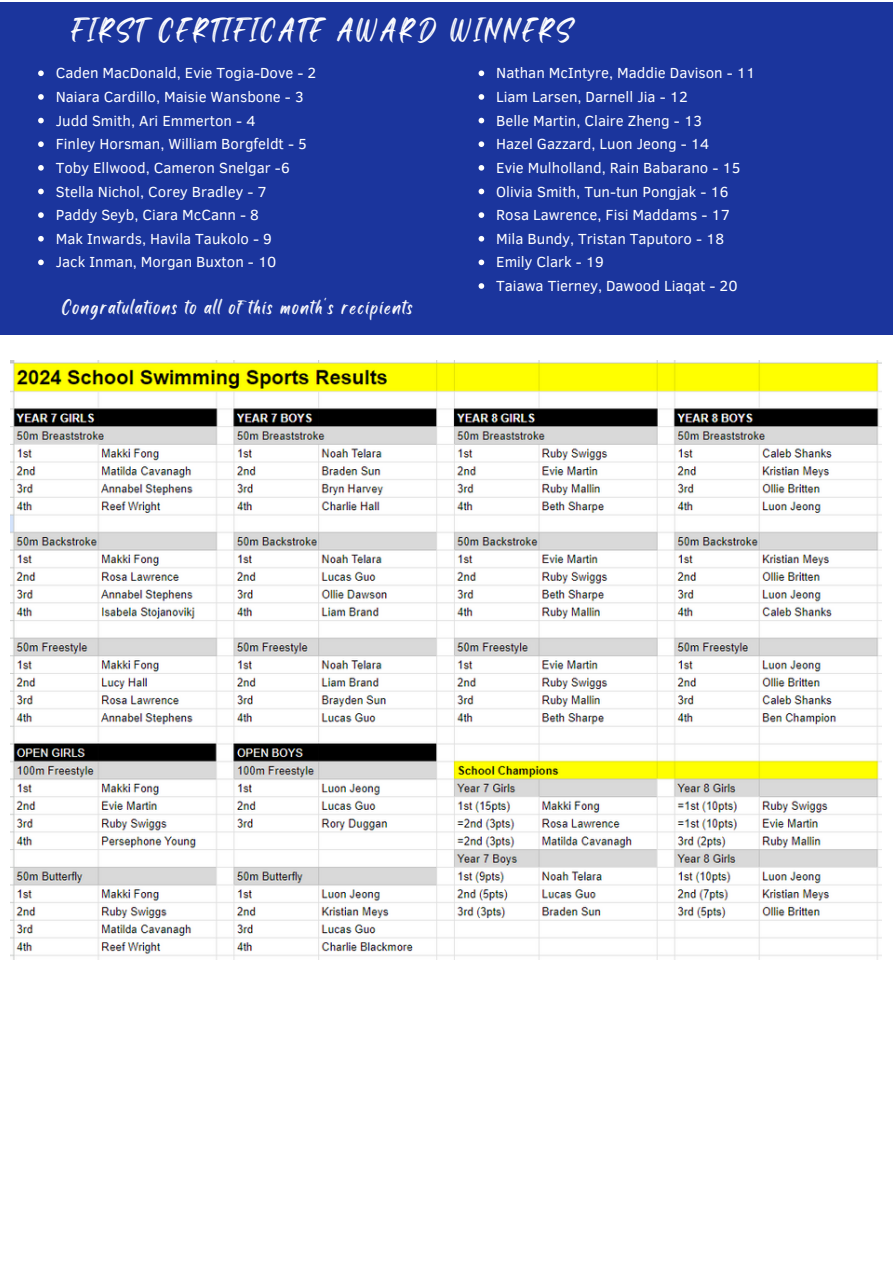
<style>
.page{position:relative;width:893px;height:1264px;background:#fff}
.page>*{position:absolute;margin:0;border:0;box-sizing:border-box;transform-origin:0 0}
.t1{font:29.1px "Black Bones";letter-spacing:.145em;color:#fff}
.t2{font:18.75px "Black Bones";letter-spacing:.09em;color:#fff}
.t3{font:15px "Clear Sans";color:#fff}
</style>
<div class="page">
<div style="left:0;top:2px;width:892px;height:332px;background:#1b359d"></div>
<img style="left:10px;top:361px;width:871px;height:598px">
<svg style="left:38px;top:70px;width:6px;height:6px"></svg>
<svg style="left:38px;top:94px;width:6px;height:6px"></svg>
<svg style="left:38px;top:118px;width:6px;height:5px"></svg>
<svg style="left:38px;top:141px;width:6px;height:6px"></svg>
<svg style="left:38px;top:165px;width:6px;height:6px"></svg>
<svg style="left:38px;top:189px;width:6px;height:5px"></svg>
<svg style="left:38px;top:212px;width:6px;height:6px"></svg>
<svg style="left:38px;top:236px;width:6px;height:5px"></svg>
<svg style="left:38px;top:259px;width:6px;height:6px"></svg>
<svg style="left:478px;top:70px;width:6px;height:6px"></svg>
<svg style="left:478px;top:94px;width:6px;height:6px"></svg>
<svg style="left:478px;top:118px;width:6px;height:5px"></svg>
<svg style="left:478px;top:141px;width:6px;height:6px"></svg>
<svg style="left:478px;top:165px;width:6px;height:6px"></svg>
<svg style="left:478px;top:189px;width:6px;height:5px"></svg>
<svg style="left:478px;top:212px;width:6px;height:6px"></svg>
<svg style="left:478px;top:236px;width:6px;height:5px"></svg>
<svg style="left:478px;top:259px;width:6px;height:6px"></svg>
<svg style="left:478px;top:283px;width:6px;height:6px"></svg>
<p class="t1" style="left:71px;top:10px;width:501px">FIRST CERTIFICATE AWARD WINNERS</p>
<p class="t3" style="left:56px;top:62px;width:262px">Caden MacDonald, Evie Togia-Dove - 2</p>
<p class="t3" style="left:56px;top:86px;width:249px">Naiara Cardillo, Maisie Wansbone - 3</p>
<p class="t3" style="left:56px;top:109px;width:201px">Judd Smith, Ari Emmerton - 4</p>
<p class="t3" style="left:56px;top:133px;width:252px">Finley Horsman, William Borgfeldt - 5</p>
<p class="t3" style="left:56px;top:157px;width:235px">Toby Ellwood, Cameron Snelgar -6</p>
<p class="t3" style="left:56px;top:180px;width:212px">Stella Nichol, Corey Bradley - 7</p>
<p class="t3" style="left:56px;top:204px;width:205px">Paddy Seyb, Ciara McCann - 8</p>
<p class="t3" style="left:56px;top:228px;width:218px">Mak Inwards, Havila Taukolo - 9</p>
<p class="t3" style="left:56px;top:251px;width:222px">Jack Inman, Morgan Buxton - 10</p>
<p class="t2" style="left:62px;top:294px;width:352px">Congratulations to all of this month's recipients</p>
<p class="t3" style="left:496px;top:62px;width:261px">Nathan McIntyre, Maddie Davison - 11</p>
<p class="t3" style="left:496px;top:86px;width:193px">Liam Larsen, Darnell Jia - 12</p>
<p class="t3" style="left:496px;top:109px;width:207px">Belle Martin, Claire Zheng - 13</p>
<p class="t3" style="left:496px;top:133px;width:215px">Hazel Gazzard, Luon Jeong - 14</p>
<p class="t3" style="left:496px;top:157px;width:246px">Evie Mulholland, Rain Babarano - 15</p>
<p class="t3" style="left:496px;top:180px;width:234px">Olivia Smith, Tun-tun Pongjak - 16</p>
<p class="t3" style="left:496px;top:204px;width:235px">Rosa Lawrence, Fisi Maddams - 17</p>
<p class="t3" style="left:496px;top:228px;width:229px">Mila Bundy, Tristan Taputoro - 18</p>
<h2 class="t3" style="left:496px;top:251px;width:109px">Emily Clark - 19</h2>
<p class="t3" style="left:496px;top:275px;width:243px">Taiawa Tierney, Dawood Liaqat - 20</p>
</div>
